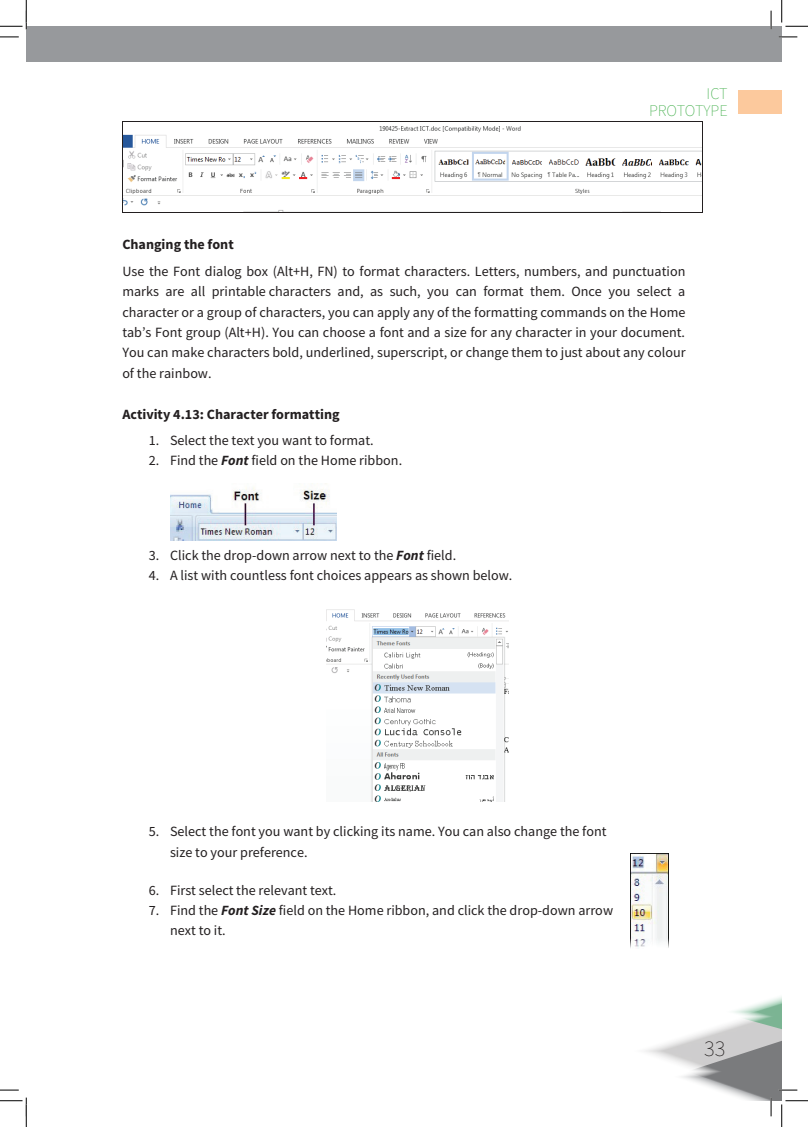
<style>
.page{position:relative;width:808px;height:1127px;background:#fff}
.page>*{position:absolute;margin:0;border:0;box-sizing:border-box;transform-origin:0 0}
.t1{font:200 22.5px "Source Sans Pro";color:#231f20}
.t2{font:200 16.25px/17.5px "Source Sans Pro";letter-spacing:-.005em;color:#40ae49;text-align:right}
.t3{font:14.12px/20.4px "Source Sans Pro";color:#231f20}
.t4{font:700 14.12px "Source Sans Pro";color:#231f20}
.s1{font-weight:700;font-style:italic}
</style>
<div class="page">
<div style="left:26px;top:26px;width:755px;height:36px;background:#97999c"></div>
<div style="left:737px;top:90px;width:44px;height:24px;background:#fcc99d"></div>
<img style="left:630px;top:853px;width:38px;height:95px">
<img style="left:123px;top:126px;width:578px;height:86px">
<hr style="left:122px;top:122px;width:580px;height:1px;background:#231f20">
<hr style="left:122px;top:122px;width:1px;height:90px;background:#231f20">
<hr style="left:701px;top:122px;width:1px;height:90px;background:#231f20">
<hr style="left:122px;top:212px;width:580px;height:1px;background:#231f20">
<img style="left:170px;top:483px;width:166px;height:57px">
<img style="left:326px;top:609px;width:182px;height:192px">
<svg style="left:0;top:36px;width:19px;height:2px"></svg>
<svg style="left:778px;top:36px;width:19px;height:2px"></svg>
<svg style="left:0;top:1089px;width:19px;height:1px"></svg>
<svg style="left:770px;top:11px;width:1px;height:18px"></svg>
<svg style="left:0;top:0;width:27px;height:29px"></svg>
<svg style="left:0;top:1097px;width:27px;height:29px"></svg>
<svg style="left:781px;top:0;width:26px;height:27px"></svg>
<svg style="left:645px;top:996px;width:162px;height:130px"></svg>
<p class="t2" style="left:648px;top:84px;width:80px">ICT<br>PROTOTYPE</p>
<p class="t4" style="left:122px;top:235px;width:113px">Changing the font</p>
<p class="t3" style="left:122px;top:261px;width:564px;text-align:justify">Use the Font dialog box (Alt+H, FN) to format characters. Letters, numbers, and punctuation marks are all printable characters and, as such, you can format them. Once you select a character or a group of characters, you can apply any of the formatting commands on the Home tab’s Font group (Alt+H). You can choose a font and a size for any character in your document.<br>You can make characters bold, underlined, superscript, or change them to just about any colour of the rainbow.</p>
<p class="t4" style="left:122px;top:404px;width:219px">Activity 4.13: Character formatting</p>
<p class="t3" style="left:149px;top:430px;width:226px">1. Select the text you want to format.</p>
<p class="t3" style="left:149px;top:450px;width:255px">2. Find the <span class="s1">Font</span> field on the Home ribbon.</p>
<p class="t3" style="left:149px;top:544px;width:309px">3. Click the drop-down arrow next to the <span class="s1">Font</span> field.</p>
<p class="t3" style="left:149px;top:565px;width:365px">4. A list with countless font choices appears as shown below.</p>
<p class="t3" style="left:170px;top:821px;width:438px;text-indent:-21px">5. Select the font you want by clicking its name. You can also change the font size to your preference.</p>
<p class="t3" style="left:149px;top:879px;width:189px">6. First select the relevant text.</p>
<p class="t3" style="left:170px;top:899px;width:444px;text-indent:-21px">7. Find the <span class="s1">Font Size</span> field on the Home ribbon, and click the drop-down arrow next to it.</p>
<h1 class="t1" style="left:704px;top:1034px;width:23px">33</h1>
</div>
